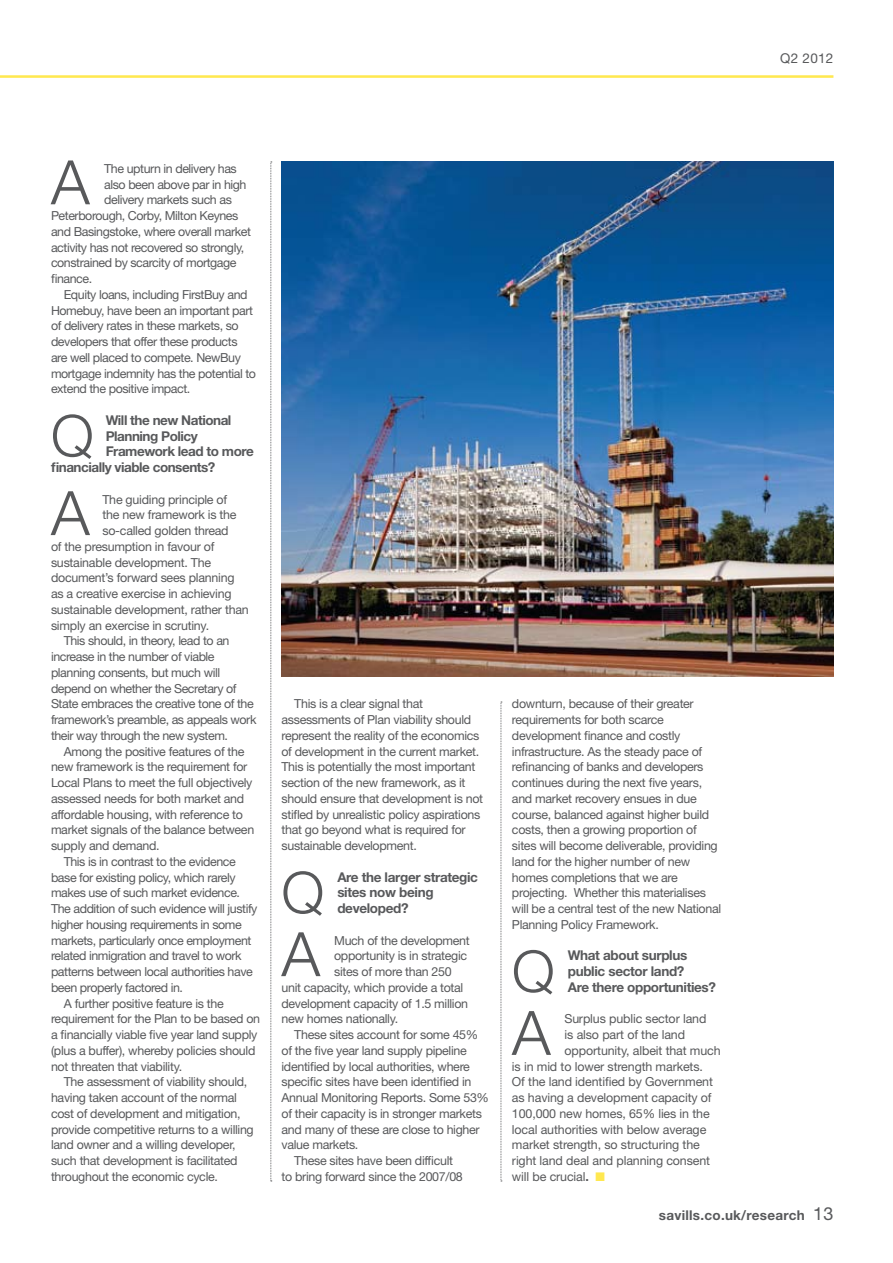
<style>
.page{position:relative;width:893px;height:1263px;background:#fff}
.page>*{position:absolute;margin:0;border:0;box-sizing:border-box;transform-origin:0 0}
.t1{font:300 61.35px "Helvetica Neue LT Std";color:#58595b}
.t2{font:300 57.6px "Helvetica Neue LT Std";color:#58595b}
.t3{font:700 13.5px/15.8px "Helvetica Neue LT Std";letter-spacing:-.025em;color:#58595b}
.t4{font:700 13.5px "Helvetica Neue LT Std";letter-spacing:.02em;color:#58595b}
.t5{font:13.5px "Helvetica Neue LT Std";letter-spacing:.02em;color:#58595b}
.t6{font:12.45px/15.8px "Helvetica Neue LT Std";letter-spacing:-.025em;color:#58595b}
.s1{font-weight:700}
.s2{color:#ffe850}
.s3{font-weight:400;font-size:18px}
</style>
<div class="page">
<hr style="left:0;top:75px;width:833px;height:3px;background:#ffe850">
<svg style="left:270px;top:162px;width:2px;height:1019px;background:#d7d8d8"></svg>
<svg style="left:501px;top:702px;width:1px;height:479px"></svg>
<img style="left:281px;top:162px;width:552px;height:515px">
<p class="t5" style="left:780px;top:50px;width:55px">Q2 2012</p>
<h1 class="t1" style="left:51px;top:145px;width:40px">A</h1>
<p class="t6" style="left:104px;top:160px;width:134px">The upturn in delivery has</p>
<p class="t6" style="left:104px;top:176px;width:144px">also been above par in high</p>
<p class="t6" style="left:104px;top:192px;width:129px">delivery markets such as</p>
<p class="t6" style="left:51px;top:208px;width:189px">Peterborough, Corby, Milton Keynes</p>
<p class="t6" style="left:51px;top:223px;width:201px">and Basingstoke, where overall market</p>
<p class="t6" style="left:51px;top:239px;width:195px">activity has not recovered so strongly,</p>
<p class="t6" style="left:51px;top:255px;width:187px">constrained by scarcity of mortgage</p>
<p class="t6" style="left:51px;top:271px;width:43px">finance.</p>
<p class="t6" style="left:64px;top:286px;width:185px">Equity loans, including FirstBuy and</p>
<p class="t6" style="left:51px;top:302px;width:204px">Homebuy, have been an important part</p>
<p class="t6" style="left:51px;top:318px;width:189px">of delivery rates in these markets, so</p>
<p class="t6" style="left:51px;top:334px;width:188px">developers that offer these products</p>
<p class="t6" style="left:51px;top:349px;width:191px">are well placed to compete. NewBuy</p>
<p class="t6" style="left:51px;top:365px;width:207px">mortgage indemnity has the potential to</p>
<p class="t6" style="left:51px;top:381px;width:141px">extend the positive impact.</p>
<h2 class="t2" style="left:51px;top:401px;width:44px">Q</h2>
<p class="t3" style="left:106px;top:412px;width:127px">Will the new National</p>
<p class="t3" style="left:106px;top:428px;width:94px">Planning Policy</p>
<p class="t3" style="left:106px;top:443px;width:150px">Framework lead to more</p>
<p class="t3" style="left:51px;top:459px;width:166px">financially viable consents?</p>
<h1 class="t1" style="left:51px;top:476px;width:40px">A</h1>
<p class="t6" style="left:102px;top:491px;width:126px">The guiding principle of</p>
<p class="t6" style="left:102px;top:507px;width:136px">the new framework is the</p>
<p class="t6" style="left:102px;top:523px;width:128px">so-called golden thread</p>
<p class="t6" style="left:51px;top:538px;width:165px">of the presumption in favour of</p>
<p class="t6" style="left:51px;top:554px;width:162px">sustainable development. The</p>
<p class="t6" style="left:51px;top:570px;width:185px">document’s forward sees planning</p>
<p class="t6" style="left:51px;top:586px;width:182px">as a creative exercise in achieving</p>
<p class="t6" style="left:51px;top:601px;width:199px">sustainable development, rather than</p>
<p class="t6" style="left:51px;top:617px;width:160px">simply an exercise in scrutiny.</p>
<p class="t6" style="left:64px;top:633px;width:167px">This should, in theory, lead to an</p>
<p class="t6" style="left:51px;top:649px;width:165px">increase in the number of viable</p>
<p class="t6" style="left:51px;top:664px;width:171px">planning consents, but much will</p>
<p class="t6" style="left:51px;top:680px;width:187px">depend on whether the Secretary of</p>
<p class="t6" style="left:51px;top:696px;width:204px">State embraces the creative tone of the</p>
<p class="t6" style="left:51px;top:712px;width:207px">framework’s preamble, as appeals work</p>
<p class="t6" style="left:51px;top:727px;width:178px">their way through the new system.</p>
<p class="t6" style="left:64px;top:743px;width:182px">Among the positive features of the</p>
<p class="t6" style="left:51px;top:759px;width:198px">new framework is the requirement for</p>
<p class="t6" style="left:51px;top:775px;width:203px">Local Plans to meet the full objectively</p>
<p class="t6" style="left:51px;top:790px;width:195px">assessed needs for both market and</p>
<p class="t6" style="left:51px;top:806px;width:193px">affordable housing, with reference to</p>
<p class="t6" style="left:51px;top:822px;width:205px">market signals of the balance between</p>
<p class="t6" style="left:51px;top:838px;width:110px">supply and demand.</p>
<p class="t6" style="left:64px;top:853px;width:173px">This is in contrast to the evidence</p>
<p class="t6" style="left:51px;top:869px;width:186px">base for existing policy, which rarely</p>
<p class="t6" style="left:51px;top:885px;width:191px">makes use of such market evidence.</p>
<p class="t6" style="left:51px;top:901px;width:208px">The addition of such evidence will justify</p>
<p class="t6" style="left:51px;top:916px;width:192px">higher housing requirements in some</p>
<p class="t6" style="left:51px;top:932px;width:202px">markets, particularly once employment</p>
<p class="t6" style="left:51px;top:948px;width:192px">related inmigration and travel to work</p>
<p class="t6" style="left:51px;top:964px;width:203px">patterns between local authorities have</p>
<p class="t6" style="left:51px;top:979px;width:134px">been properly factored in.</p>
<p class="t6" style="left:64px;top:995px;width:161px">A further positive feature is the</p>
<p class="t6" style="left:51px;top:1011px;width:211px">requirement for the Plan to be based on</p>
<p class="t6" style="left:51px;top:1027px;width:208px">a financially viable five year land supply</p>
<p class="t6" style="left:51px;top:1042px;width:206px">(plus a buffer), whereby policies should</p>
<p class="t6" style="left:51px;top:1058px;width:133px">not threaten that viability.</p>
<p class="t6" style="left:64px;top:1074px;width:185px">The assessment of viability should,</p>
<p class="t6" style="left:51px;top:1090px;width:187px">having taken account of the normal</p>
<p class="t6" style="left:51px;top:1105px;width:191px">cost of development and mitigation,</p>
<p class="t6" style="left:51px;top:1121px;width:204px">provide competitive returns to a willing</p>
<p class="t6" style="left:51px;top:1137px;width:186px">land owner and a willing developer,</p>
<p class="t6" style="left:51px;top:1153px;width:188px">such that development is facilitated</p>
<p class="t6" style="left:51px;top:1168px;width:168px">throughout the economic cycle.</p>
<p class="t6" style="left:281px;top:696px;width:203px;text-indent:13px">This is a clear signal that assessments of Plan viability should represent the reality of the economics of development in the current market.<br>This is potentially the most important section of the new framework, as it should ensure that development is not stifled by unrealistic policy aspirations that go beyond what is required for sustainable development.</p>
<h2 class="t2" style="left:281px;top:857px;width:44px">Q</h2>
<p class="t3" style="left:337px;top:869px;width:142px">Are the larger strategic sites now being developed?</p>
<h1 class="t1" style="left:281px;top:917px;width:40px">A</h1>
<p class="t6" style="left:334px;top:932px;width:137px">Much of the development</p>
<p class="t6" style="left:334px;top:948px;width:135px">opportunity is in strategic</p>
<p class="t6" style="left:334px;top:964px;width:119px">sites of more than 250</p>
<p class="t6" style="left:281px;top:979px;width:183px">unit capacity, which provide a total</p>
<p class="t6" style="left:281px;top:995px;width:188px">development capacity of 1.5 million</p>
<p class="t6" style="left:281px;top:1011px;width:118px">new homes nationally.</p>
<p class="t6" style="left:294px;top:1027px;width:186px">These sites account for some 45%</p>
<p class="t6" style="left:281px;top:1042px;width:187px">of the five year land supply pipeline</p>
<p class="t6" style="left:281px;top:1058px;width:190px">identified by local authorities, where</p>
<p class="t6" style="left:281px;top:1074px;width:191px">specific sites have been identified in</p>
<p class="t6" style="left:281px;top:1090px;width:209px">Annual Monitoring Reports. Some 53%</p>
<p class="t6" style="left:281px;top:1105px;width:202px">of their capacity is in stronger markets</p>
<p class="t6" style="left:281px;top:1121px;width:200px">and many of these are close to higher</p>
<p class="t6" style="left:281px;top:1137px;width:78px">value markets.</p>
<p class="t6" style="left:294px;top:1153px;width:160px">These sites have been difficult</p>
<p class="t6" style="left:281px;top:1168px;width:183px">to bring forward since the 2007/08</p>
<p class="t6" style="left:512px;top:696px;width:211px">downturn, because of their greater requirements for both scarce development finance and costly infrastructure. As the steady pace of refinancing of banks and developers continues during the next five years, and market recovery ensues in due course, balanced against higher build costs, then a growing proportion of sites will become deliverable, providing land for the higher number of new homes completions that we are projecting. Whether this materialises will be a central test of the new National Planning Policy Framework.</p>
<h2 class="t2" style="left:512px;top:936px;width:44px">Q</h2>
<p class="t3" style="left:568px;top:947px;width:150px">What about surplus public sector land?<br>Are there opportunities?</p>
<h1 class="t1" style="left:512px;top:995px;width:40px">A</h1>
<p class="t6" style="left:565px;top:1011px;width:143px">Surplus public sector land</p>
<p class="t6" style="left:565px;top:1027px;width:122px">is also part of the land</p>
<p class="t6" style="left:565px;top:1042px;width:158px">opportunity, albeit that much</p>
<p class="t6" style="left:512px;top:1058px;width:192px">is in mid to lower strength markets.</p>
<p class="t6" style="left:512px;top:1074px;width:203px">Of the land identified by Government</p>
<p class="t6" style="left:512px;top:1090px;width:201px">as having a development capacity of</p>
<p class="t6" style="left:512px;top:1105px;width:199px">100,000 new homes, 65% lies in the</p>
<p class="t6" style="left:512px;top:1121px;width:196px">local authorities with below average</p>
<p class="t6" style="left:512px;top:1137px;width:189px">market strength, so structuring the</p>
<p class="t6" style="left:512px;top:1153px;width:200px">right land deal and planning consent</p>
<p class="t6" style="left:512px;top:1168px;width:94px">will be crucial<span class="s1">.</span> <span class="s2">■</span></p>
<p class="t4" style="left:659px;top:1207px;width:176px">savills.co.uk/research <span class="s3">13</span></p>
</div>
